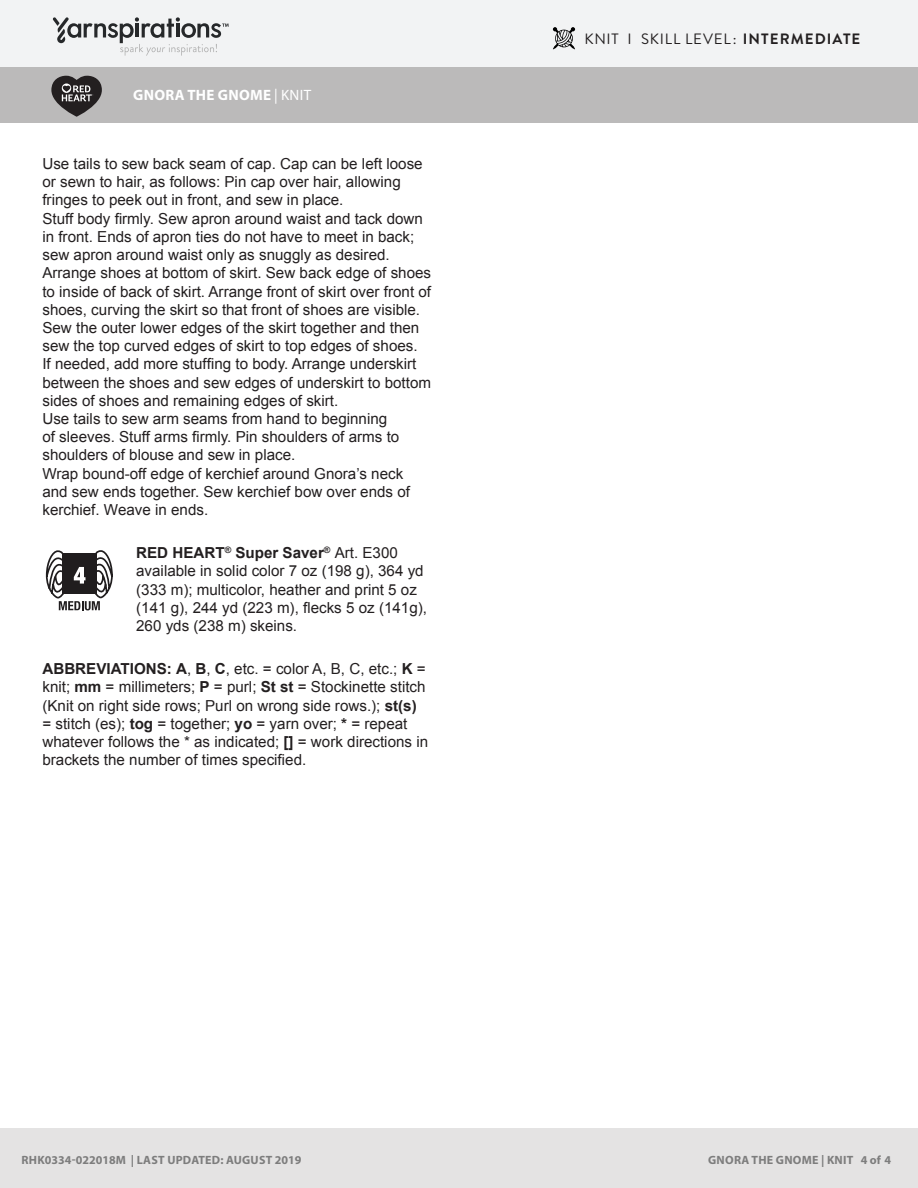
<style>
.page{position:relative;width:918px;height:1188px;background:#fff}
.page>*{position:absolute;margin:0;border:0;box-sizing:border-box;transform-origin:0 0}
.t1{font:15.15px/18.1px "Arial";color:#231f20}
.Skill_Level{font:15px "Brandon Grotesque";letter-spacing:.055em;color:#231f20}
.Pattern_Title{font:700 15px "Myriad Pro";letter-spacing:.02em;color:#fff}
.t2{font:12.15px "Helvetica";letter-spacing:.02em;color:#231f20}
.t3{font:700 12px "Myriad Pro";letter-spacing:.02em;color:#7d7d7d}
.s1{font-weight:400}
.s2{font-weight:700}
</style>
<div class="page">
<div style="left:0;top:0;width:918px;height:68px;background:#f2f3f4"></div>
<div style="left:0;top:68px;width:918px;height:55px;background:#bbbaba"></div>
<svg style="left:53px;top:17px;width:176px;height:39px"></svg>
<svg style="left:51px;top:76px;width:51px;height:41px"></svg>
<div style="left:0;top:1128px;width:918px;height:60px;background:#e4e3e3"></div>
<svg style="left:45px;top:550px;width:68px;height:60px"></svg>
<svg style="left:553px;top:27px;width:22px;height:22px"></svg>
<p class="Pattern_Title" style="left:133px;top:85px;width:179px">GNORA THE GNOME <span class="s1">| KNIT</span></p>
<p class="t1" style="left:42px;top:155px;width:390px">Use tails to sew back seam of cap. Cap can be left loose or sewn to hair, as follows: Pin cap over hair, allowing fringes to peek out in front, and sew in place.<br>Stuff body firmly. Sew apron around waist and tack down in front. Ends of apron ties do not have to meet in back; sew apron around waist only as snuggly as desired.<br>Arrange shoes at bottom of skirt. Sew back edge of shoes to inside of back of skirt. Arrange front of skirt over front of shoes, curving the skirt so that front of shoes are visible.<br>Sew the outer lower edges of the skirt together and then sew the top curved edges of skirt to top edges of shoes.<br>If needed, add more stuffing to body. Arrange underskirt between the shoes and sew edges of underskirt to bottom sides of shoes and remaining edges of skirt.<br>Use tails to sew arm seams from hand to beginning<br>of sleeves. Stuff arms firmly. Pin shoulders of arms to shoulders of blouse and sew in place.<br>Wrap bound-off edge of kerchief around Gnora’s neck and sew ends together. Sew kerchief bow over ends of kerchief. Weave in ends.</p>
<p class="t1" style="left:136px;top:544px;width:292px"><span class="s2">RED HEART</span><sup>®</sup> <span class="s2">Super Saver</span><sup>®</sup> Art. E300 available in solid color 7 oz (198 g), 364 yd (333 m); multicolor, heather and print 5 oz (141 g), 244 yd (223 m), flecks 5 oz (141g), 260 yds (238 m) skeins.</p>
<p class="t1" style="left:42px;top:660px;width:387px"><span class="s2">ABBREVIATIONS: A</span>, <span class="s2">B</span>, <span class="s2">C</span>, etc. = color A, B, C, etc.; <span class="s2">K</span> = knit; <span class="s2">mm</span> = millimeters; <span class="s2">P</span> = purl; <span class="s2">St st</span> = Stockinette stitch (Knit on right side rows; Purl on wrong side rows.); <span class="s2">st(s) </span>= stitch (es); <span class="s2">tog</span> = together; <span class="s2">yo</span> = yarn over; <span class="s2">*</span> = repeat whatever follows the * as indicated; <span class="s2">[]</span> = work directions in brackets the number of times specified.</p>
<p class="Skill_Level" style="left:584px;top:29px;width:277px">KNIT I SKILL LEVEL: <span class="s2">INTERMEDIATE</span></p>
<p class="t2" style="left:133px;top:1149px;width:120px">©2011 Coats &amp; Clark</p>
<p class="t3" style="left:708px;top:1152px;width:184px">GNORA THE GNOME | KNIT 4 of 4</p>
<p class="t3" style="left:22px;top:1152px;width:281px">RHK0334-022018M | LAST UPDATED: AUGUST 2019</p>
</div>
